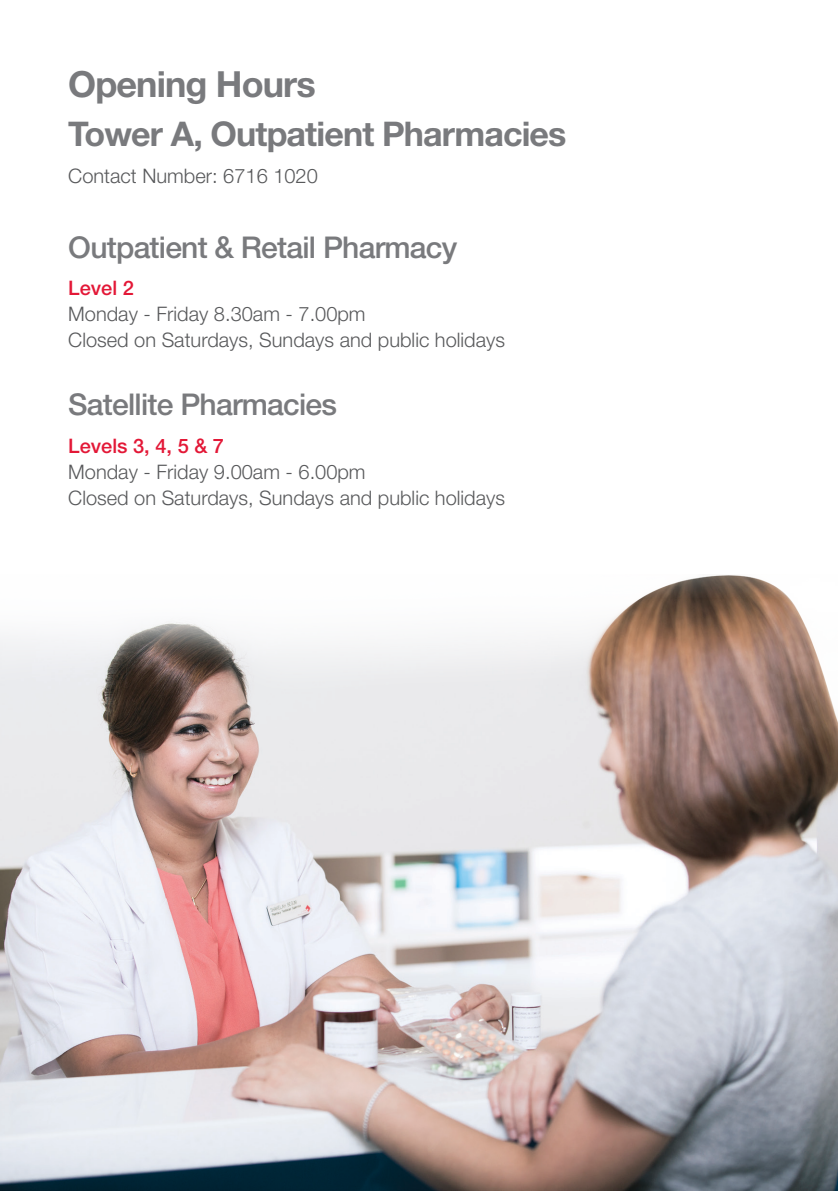
<style>
.page{position:relative;width:840px;height:1192px;background:#fff}
.page>*{position:absolute;margin:0;border:0;box-sizing:border-box;transform-origin:0 0}
.t1{font:700 36px "Helvetica Neue LT Std";letter-spacing:-.025em;color:#797a7d}
.t2{font:700 34px "Helvetica Neue LT Std";letter-spacing:-.025em;color:#797a7d}
.t3{font:500 30px "Helvetica Neue LT Std";letter-spacing:-.025em;color:#797a7d}
.t4{font:300 20px "Helvetica Neue LT Std";color:#58595b}
.t5{font:500 20px "Helvetica Neue LT Std";color:#e31837}
</style>
<div class="page">
<img style="left:0;top:575px;width:836px;height:615px">
<p class="t1" style="left:68px;top:62px;width:249px">Opening Hours</p>
<p class="t2" style="left:68px;top:113px;width:499px">Tower A, Outpatient Pharmacies</p>
<p class="t4" style="left:68px;top:164px;width:251px">Contact Number: 6716 1020</p>
<p class="t3" style="left:68px;top:229px;width:390px">Outpatient &amp; Retail Pharmacy</p>
<p class="t5" style="left:68px;top:276px;width:67px">Level 2</p>
<p class="t4" style="left:68px;top:302px;width:299px">Monday - Friday 8.30am - 7.00pm</p>
<p class="t4" style="left:68px;top:328px;width:438px">Closed on Saturdays, Sundays and public holidays</p>
<p class="t3" style="left:68px;top:386px;width:270px">Satellite Pharmacies</p>
<p class="t5" style="left:68px;top:433px;width:157px">Levels 3, 4, 5 &amp; 7</p>
<p class="t4" style="left:68px;top:459px;width:299px">Monday - Friday 9.00am - 6.00pm</p>
<p class="t4" style="left:68px;top:485px;width:438px">Closed on Saturdays, Sundays and public holidays</p>
</div>
